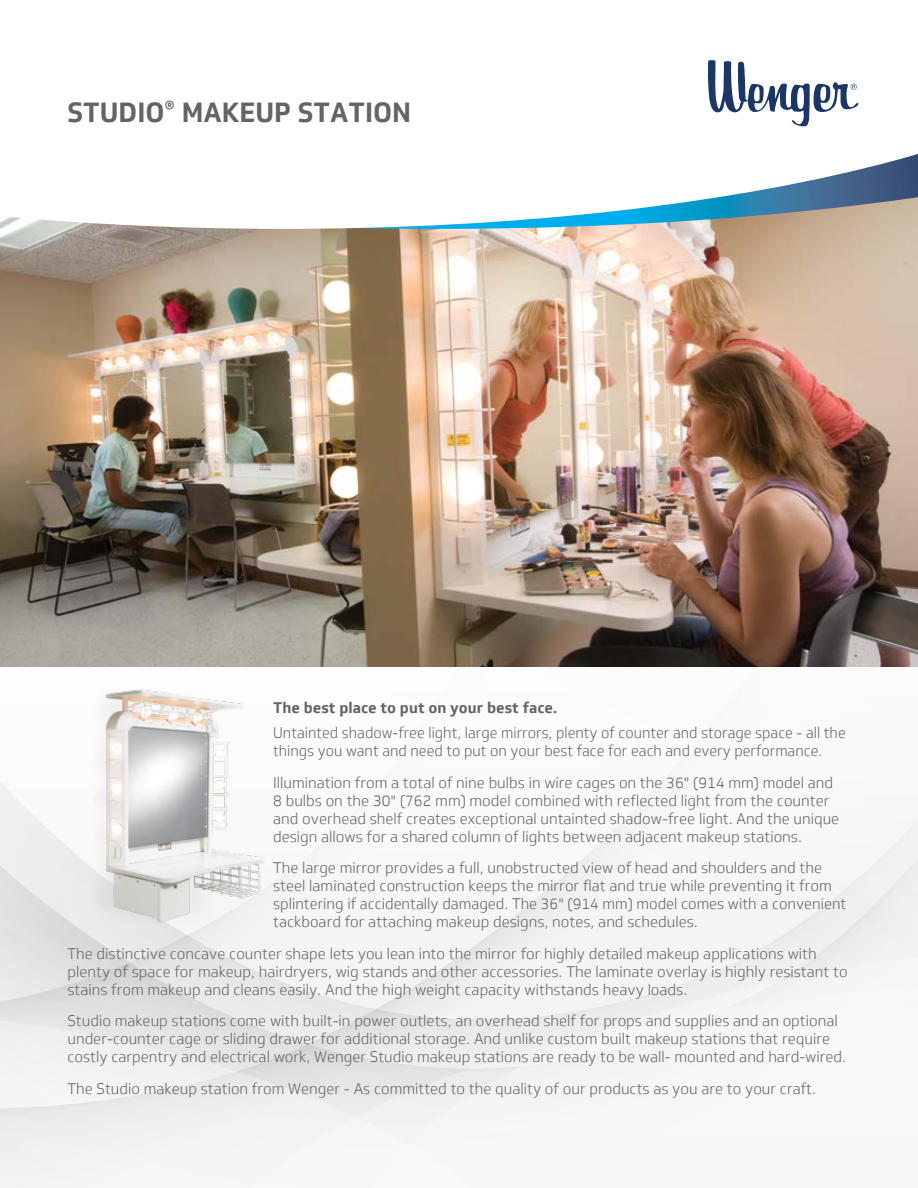
<style>
.page{position:relative;width:918px;height:1188px;background:#fff}
.page>*{position:absolute;margin:0;border:0;box-sizing:border-box;transform-origin:0 0}
.t1{font:700 27px "Soleto";color:#636466}
.t2{font:300 15px/18px "Soleto";color:#636466}
.t3{font:700 15px "Soleto";color:#636466}
</style>
<div class="page">
<svg style="left:197px;top:990px;width:624px;height:113px;fill:#f5f5f5"></svg>
<svg style="left:0;top:1000px;width:543px;height:188px;fill:#f0f0f0"></svg>
<svg style="left:0;top:778px;width:918px;height:212px"></svg>
<img style="left:0;top:229px;width:918px;height:438px">
<svg style="left:0;top:73px;width:918px;height:156px"></svg>
<svg style="left:708px;top:60px;width:150px;height:66px"></svg>
<img style="left:68px;top:689px;width:203px;height:252px">
<h1 class="t1" style="left:68px;top:96px;width:345px">STUDIO<sup>®</sup> MAKEUP STATION</h1>
<p class="t3" style="left:273px;top:699px;width:285px">The best place to put on your best face.</p>
<p class="t2" style="left:273px;top:724px;width:574px">Untainted shadow-free light, large mirrors, plenty of counter and storage space - all the things you want and need to put on your best face for each and every performance.</p>
<p class="t2" style="left:273px;top:774px;width:568px">Illumination from a total of nine bulbs in wire cages on the 36" (914 mm) model and 8 bulbs on the 30" (762 mm) model combined with reflected light from the counter and overhead shelf creates exceptional untainted shadow-free light. And the unique design allows for a shared column of lights between adjacent makeup stations.</p>
<p class="t2" style="left:273px;top:859px;width:575px">The large mirror provides a full, unobstructed view of head and shoulders and the steel laminated construction keeps the mirror flat and true while preventing it from splintering if accidentally damaged. The 36" (914 mm) model comes with a convenient tackboard for attaching makeup designs, notes, and schedules.</p>
<p class="t2" style="left:67px;top:945px;width:782px">The distinctive concave counter shape lets you lean into the mirror for highly detailed makeup applications with plenty of space for makeup, hairdryers, wig stands and other accessories. The laminate overlay is highly resistant to stains from makeup and cleans easily. And the high weight capacity withstands heavy loads.</p>
<p class="t2" style="left:67px;top:1012px;width:780px">Studio makeup stations come with built-in power outlets, an overhead shelf for props and supplies and an optional under-counter cage or sliding drawer for additional storage. And unlike custom built makeup stations that require costly carpentry and electrical work, Wenger Studio makeup stations are ready to be wall- mounted and hard-wired.</p>
<p class="t2" style="left:67px;top:1080px;width:750px">The Studio makeup station from Wenger - As committed to the quality of our products as you are to your craft.</p>
</div>
